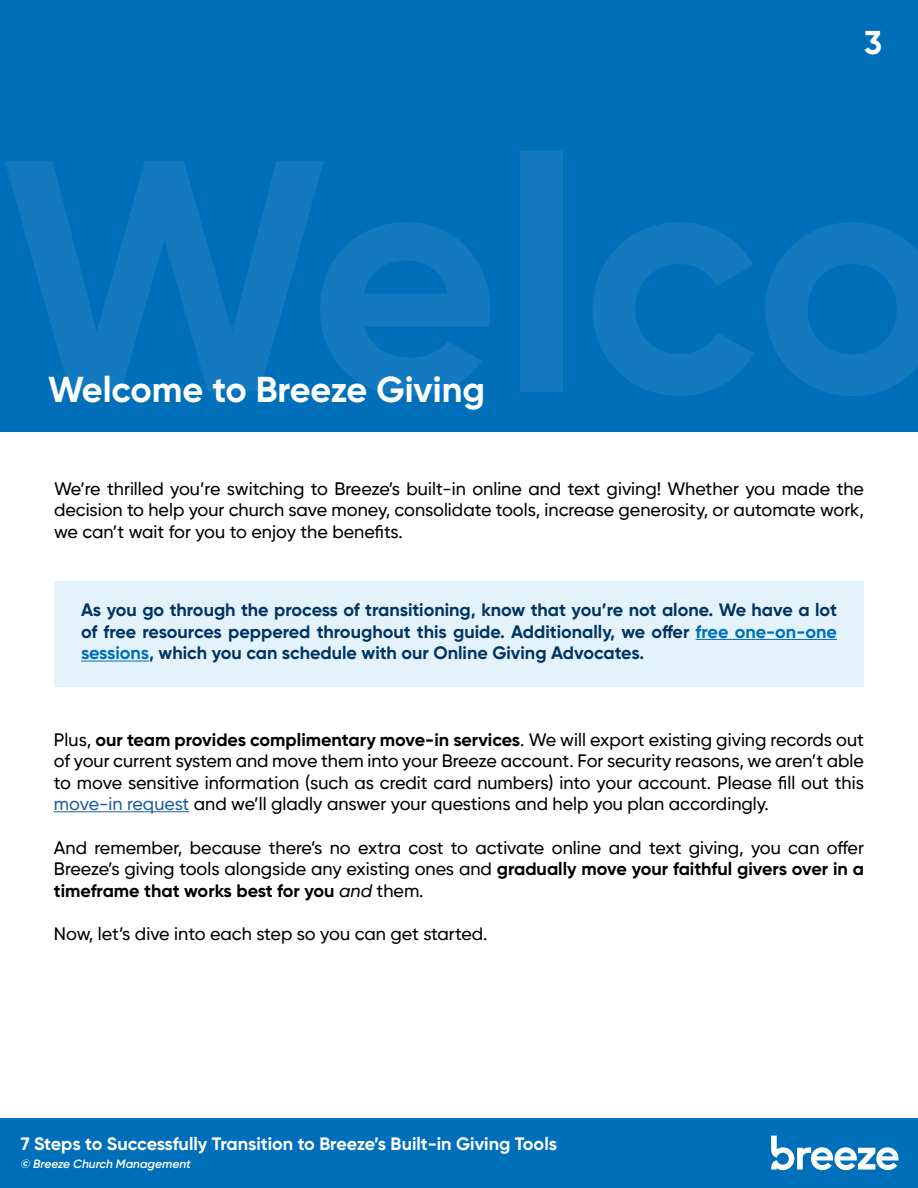
<style>
.page{position:relative;width:918px;height:1188px;background:#fff}
.page>*{position:absolute;margin:0;border:0;box-sizing:border-box;transform-origin:0 0}
.t1{font:700 36px "Gilroy";color:#fff}
.t2{font:700 33px "Gilroy";color:#fff}
.t3{font:500 18px/21.6px "Gilroy";color:#000;text-align:justify}
.t4{font:700 18px/21.6px "Gilroy";color:#003462;text-align:justify}
.t5{font:700 18px "Gilroy";color:#fff}
.t6{font:italic 600 12px "Gilroy";color:#fff}
.s1{color:#006fba}
.s2{font-weight:700}
.s3{color:#215e9e}
.s4{font-style:italic}
</style>
<div class="page">
<div style="left:0;top:1119px;width:918px;height:69px;background:#006fba"></div>
<svg style="left:771px;top:1136px;width:128px;height:34px"></svg>
<div style="left:0;top:0;width:918px;height:432px;background:#006fba"></div>
<div style="left:54px;top:581px;width:810px;height:106px;background:#e4f3fb"></div>
<hr style="left:696px;top:639px;width:141px;height:1px;background:#006fba">
<hr style="left:81px;top:661px;width:68px;height:1px;background:#006fba">
<hr style="left:54px;top:811px;width:135px;height:1px;background:#215e9e">
<h1 class="t1" style="left:48px;top:367px;width:439px">Welcome to Breeze Giving</h1>
<h2 class="t2" style="left:864px;top:22px;width:19px">3</h2>
<p class="t3" style="left:54px;top:477px;width:812px">We’re thrilled you’re switching to Breeze’s built-in online and text giving! Whether you made the decision to help your church save money, consolidate tools, increase generosity, or automate work, we can’t wait for you to enjoy the benefits.</p>
<p class="t4" style="left:81px;top:599px;width:757px">As you go through the process of transitioning, know that you’re not alone. We have a lot of free resources peppered throughout this guide. Additionally, we offer <span class="s1">free one-on-one sessions</span>, which you can schedule with our Online Giving Advocates.</p>
<p class="t3" style="left:54px;top:728px;width:811px">Plus, <span class="s2">our team provides complimentary move-in services</span>. We will export existing giving records out of your current system and move them into your Breeze account. For security reasons, we aren’t able to move sensitive information (such as credit card numbers) into your account. Please fill out this <span class="s3">move-in request</span> and we’ll gladly answer your questions and help you plan accordingly.</p>
<p class="t3" style="left:54px;top:836px;width:812px">And remember, because there’s no extra cost to activate online and text giving, you can offer Breeze’s giving tools alongside any existing ones and <span class="s2">gradually move your faithful givers over in a timeframe that works best for you</span> <span class="s4">and</span> them.</p>
<p class="t3" style="left:54px;top:923px;width:435px">Now, let’s dive into each step so you can get started.</p>
<p class="t5" style="left:21px;top:1132px;width:538px">7 Steps to Successfully Transition to Breeze’s Built-in Giving Tools</p>
<p class="t6" style="left:21px;top:1156px;width:172px">© Breeze Church Management</p>
</div>
